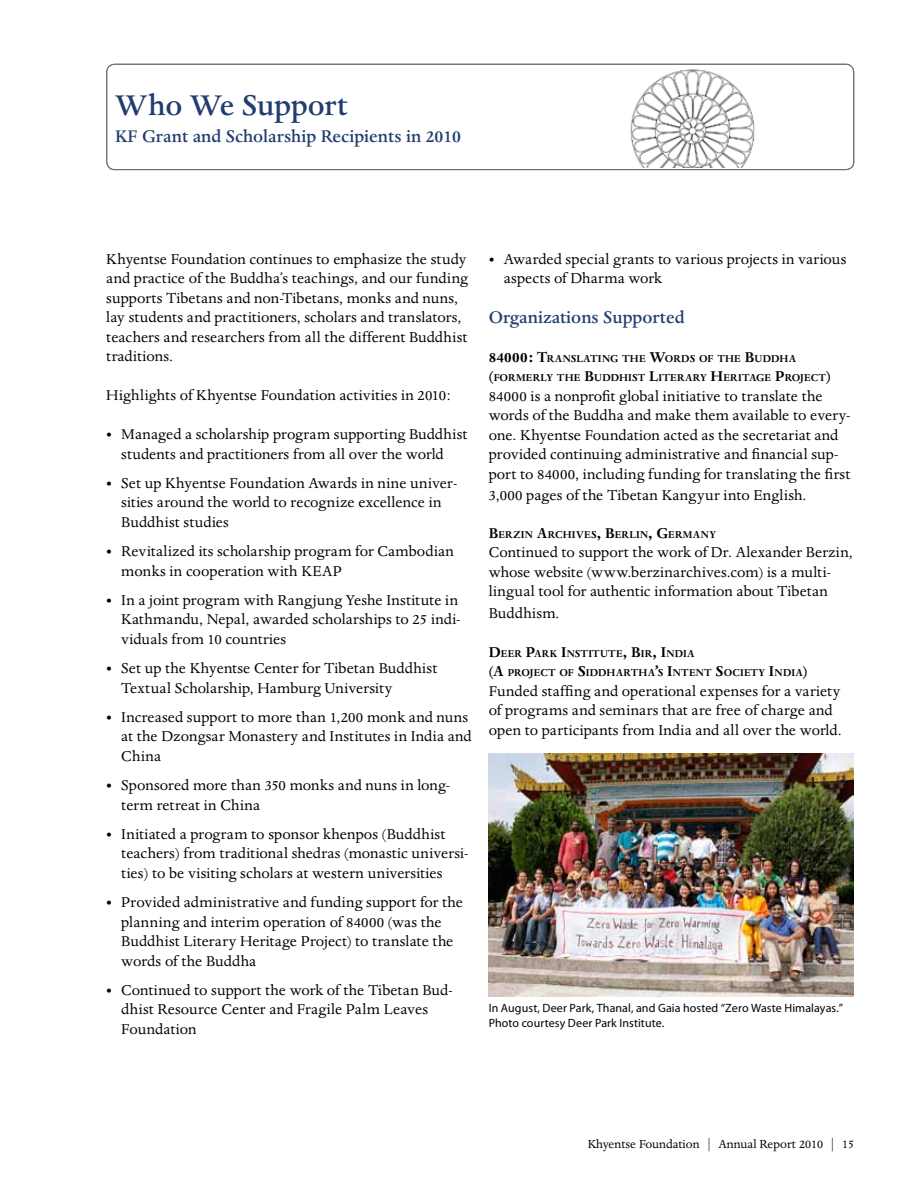
<style>
.page{position:relative;width:918px;height:1188px;background:#fff}
.page>*{position:absolute;margin:0;border:0;box-sizing:border-box;transform-origin:0 0}
.t1{font:500 33px "Dante";letter-spacing:-.01em;color:#223e6f}
.t2{font:500 19.5px "Dante";color:#223e6f}
.t3{font:16.5px/19.5px "Dante";letter-spacing:.005em;color:#000}
.t4{font:13.5px "Dante";color:#000}
.t5{font:12px/15px "Myriad Pro";letter-spacing:.005em;color:#000}
.t6{font:700 11.55px/19.5px "Dante";letter-spacing:.02em;color:#000}
.s1{font-size:16.5px}
</style>
<div class="page">
<div style="left:106px;top:64px;width:748px;height:106px;border:1px solid #6d6e71;border-radius:8px"></div>
<img style="left:630px;top:69px;width:125px;height:99px">
<img style="left:489px;top:753px;width:364px;height:244px">
<h1 class="t1" style="left:115px;top:88px;width:234px">Who We Support</h1>
<p class="t2" style="left:115px;top:126px;width:347px">KF Grant and Scholarship Recipients in 2010</p>
<p class="t3" style="left:106px;top:249px;width:363px">Khyentse Foundation continues to emphasize the study and practice of the Buddha’s teachings, and our funding supports Tibetans and non-Tibetans, monks and nuns, lay students and practitioners, scholars and translators, teachers and researchers from all the different Buddhist traditions.</p>
<p class="t3" style="left:106px;top:386px;width:346px">Highlights of Khyentse Foundation activities in 2010:</p>
<p class="t3" style="left:106px;top:425px;width:363px;text-align:center">• Managed a scholarship program supporting Buddhist students and practitioners from all over the world</p>
<p class="t3" style="left:121px;top:474px;width:338px;text-indent:-15px">• Set up Khyentse Foundation Awards in nine univer&shy;sities around the world to recognize excellence in<br>Buddhist studies</p>
<p class="t3" style="left:121px;top:542px;width:334px;text-indent:-15px">• Revitalized its scholarship program for Cambodian monks in cooperation with KEAP</p>
<p class="t3" style="left:121px;top:591px;width:341px;text-indent:-15px">• In a joint program with Rangjung Yeshe Institute in<br>Kathmandu, Nepal, awarded scholarships to 25 indi&shy;viduals from 10 countries</p>
<p class="t3" style="left:121px;top:659px;width:318px;text-indent:-15px">• Set up the Khyentse Center for Tibetan Buddhist<br>Textual Scholarship, Hamburg University</p>
<p class="t3" style="left:121px;top:708px;width:352px;text-indent:-15px">• Increased support to more than 1,200 monk and nuns at the Dzongsar Monastery and Institutes in India and<br>China</p>
<p class="t3" style="left:121px;top:776px;width:330px;text-indent:-15px">• Sponsored more than 350 monks and nuns in long&shy;term retreat in China</p>
<p class="t3" style="left:121px;top:825px;width:349px;text-indent:-15px">• Initiated a program to sponsor khenpos (Buddhist teachers) from traditional shedras (monastic universi&shy;ties) to be visiting scholars at western universities</p>
<p class="t3" style="left:121px;top:893px;width:343px;text-indent:-15px">• Provided administrative and funding support for the planning and interim operation of 84000 (was the Buddhist Literary Heritage Project) to translate the words of the Buddha</p>
<p class="t3" style="left:121px;top:981px;width:333px;text-indent:-15px">• Continued to support the work of the Tibetan Bud&shy;dhist Resource Center and Fragile Palm Leaves<br>Foundation</p>
<p class="t3" style="left:504px;top:249px;width:344px;text-indent:-15px">• Awarded special grants to various projects in various aspects of Dharma work</p>
<p class="t2" style="left:489px;top:306px;width:197px">Organizations Supported</p>
<p class="t6" style="left:489px;top:349px;width:344px"><span class="s1">84000: T</span>RANSLATING THE <span class="s1">W</span>ORDS OF THE <span class="s1">B</span>UDDHA <span class="s1">(</span>FORMERLY THE <span class="s1">B</span>UDDHIST <span class="s1">L</span>ITERARY <span class="s1">H</span>ERITAGE <span class="s1">P</span>ROJECT<span class="s1">)</span></p>
<p class="t3" style="left:489px;top:386px;width:363px">84000 is a nonprofit global initiative to translate the words of the Buddha and make them available to every&shy;one. Khyentse Foundation acted as the secretariat and provided continuing administrative and financial sup&shy;port to 84000, including funding for translating the first</p>
<p class="t3" style="left:489px;top:486px;width:319px">3,000 pages of the Tibetan Kangyur into English.</p>
<p class="t6" style="left:489px;top:525px;width:229px"><span class="s1">B</span>ERZIN <span class="s1">A</span>RCHIVES<span class="s1">, B</span>ERLIN<span class="s1">, G</span>ERMANY</p>
<p class="t3" style="left:489px;top:543px;width:366px">Continued to support the work of Dr. Alexander Berzin, whose website (www.berzinarchives.com) is a multi&shy;lingual tool for authentic information about Tibetan</p>
<p class="t3" style="left:489px;top:604px;width:72px">Buddhism.</p>
<p class="t6" style="left:489px;top:644px;width:320px"><span class="s1">D</span>EER <span class="s1">P</span>ARK <span class="s1">I</span>NSTITUTE<span class="s1">, B</span>IR<span class="s1">, I</span>NDIA<br><span class="s1">(A</span> PROJECT OF <span class="s1">S</span>IDDHARTHA<span class="s1">’</span>S <span class="s1">I</span>NTENT <span class="s1">S</span>OCIETY <span class="s1">I</span>NDIA<span class="s1">)</span></p>
<p class="t3" style="left:489px;top:682px;width:354px">Funded staffing and operational expenses for a variety of programs and seminars that are free of charge and open to participants from India and all over the world.</p>
<p class="t5" style="left:489px;top:1001px;width:356px">In August, Deer Park, Thanal, and Gaia hosted “Zero Waste Himalayas.”<br>Photo courtesy Deer Park Institute.</p>
<p class="t4" style="left:588px;top:1137px;width:268px">Khyentse Foundation | Annual Report 2010 | 15</p>
</div>
